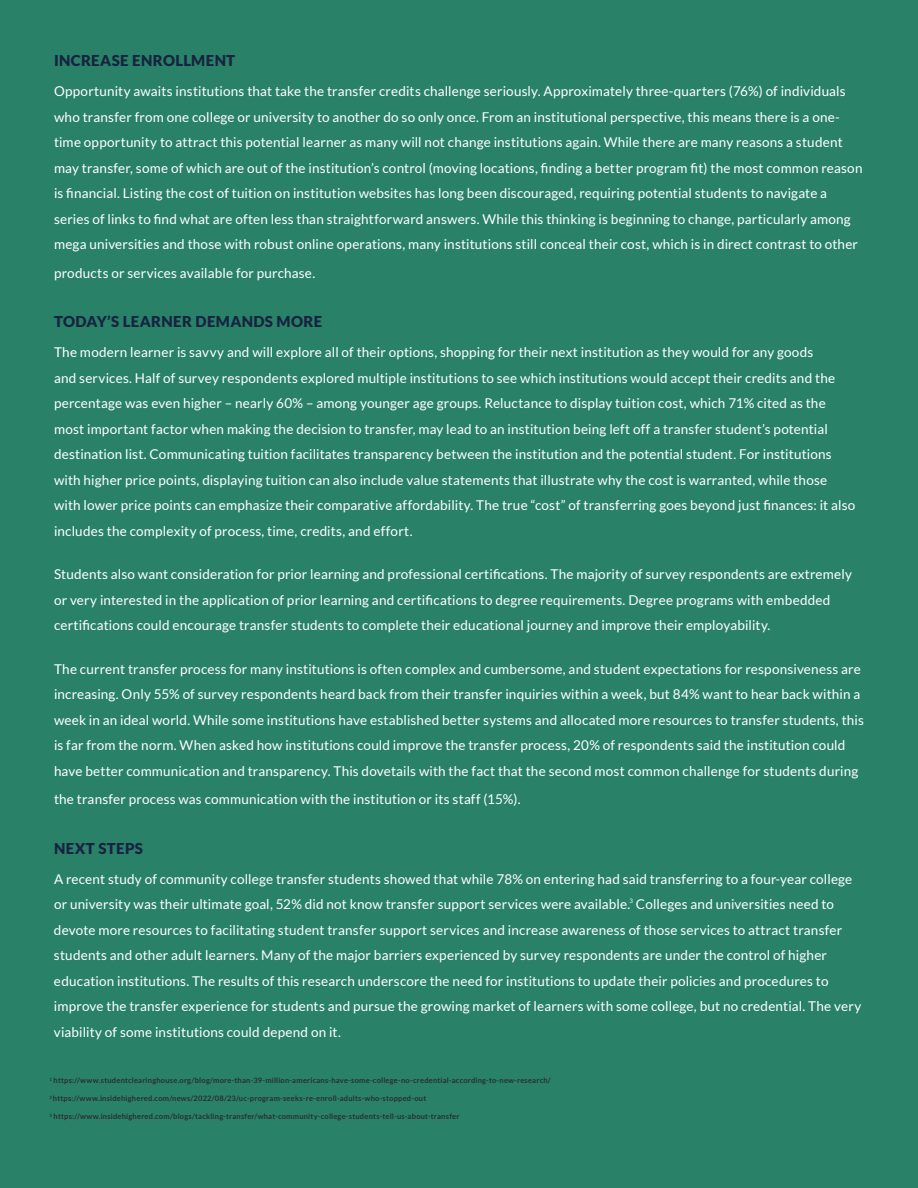
<style>
.page{position:relative;width:918px;height:1188px;background:#298268}
.page>*{position:absolute;margin:0;border:0;box-sizing:border-box;transform-origin:0 0}
.t1{font:900 15px "Lato";letter-spacing:.03em;color:#172340}
.t2{font:13.5px/25.5px "Lato";letter-spacing:.01em;color:#fff}
.t3{font:700 7.5px "Lato";letter-spacing:.03em;color:#2a2d2f}
.t4{font:6.15px "Lato";color:#fff}
</style>
<div class="page">
<p class="t1" style="left:54px;top:52px;width:183px">INCREASE ENROLLMENT</p>
<p class="t2" style="left:54px;top:78px;width:810px">Opportunity awaits institutions that take the transfer credits challenge seriously. Approximately three-quarters (76%) of individuals who transfer from one college or university to another do so only once. From an institutional perspective, this means there is a one&shy;time opportunity to attract this potential learner as many will not change institutions again. While there are many reasons a student may transfer, some of which are out of the institution’s control (moving locations, finding a better program fit) the most common reason is financial. Listing the cost of tuition on institution websites has long been discouraged, requiring potential students to navigate a series of links to find what are often less than straightforward answers. While this thinking is beginning to change, particularly among mega universities and those with robust online operations, many institutions still conceal their cost, which is in direct contrast to other</p>
<p class="t2" style="left:54px;top:260px;width:263px">products or services available for purchase.</p>
<p class="t1" style="left:54px;top:313px;width:270px">TODAY’S LEARNER DEMANDS MORE</p>
<p class="t2" style="left:54px;top:339px;width:803px">The modern learner is savvy and will explore all of their options, shopping for their next institution as they would for any goods<br>and services. Half of survey respondents explored multiple institutions to see which institutions would accept their credits and the percentage was even higher – nearly 60% – among younger age groups. Reluctance to display tuition cost, which 71% cited as the most important factor when making the decision to transfer, may lead to an institution being left off a transfer student’s potential destination list. Communicating tuition facilitates transparency between the institution and the potential student. For institutions with higher price points, displaying tuition can also include value statements that illustrate why the cost is warranted, while those with lower price points can emphasize their comparative affordability. The true “cost” of transferring goes beyond just finances: it also includes the complexity of process, time, credits, and effort.</p>
<p class="t2" style="left:54px;top:561px;width:799px">Students also want consideration for prior learning and professional certifications. The majority of survey respondents are extremely or very interested in the application of prior learning and certifications to degree requirements. Degree programs with embedded certifications could encourage transfer students to complete their educational journey and improve their employability.</p>
<p class="t2" style="left:54px;top:656px;width:811px">The current transfer process for many institutions is often complex and cumbersome, and student expectations for responsiveness are increasing. Only 55% of survey respondents heard back from their transfer inquiries within a week, but 84% want to hear back within a week in an ideal world. While some institutions have established better systems and allocated more resources to transfer students, this is far from the norm. When asked how institutions could improve the transfer process, 20% of respondents said the institution could have better communication and transparency. This dovetails with the fact that the second most common challenge for students during</p>
<p class="t2" style="left:54px;top:786px;width:468px">the transfer process was communication with the institution or its staff (15%).</p>
<p class="t1" style="left:54px;top:839px;width:91px">NEXT STEPS</p>
<p class="t2" style="left:54px;top:866px;width:800px">A recent study of community college transfer students showed that while 78% on entering had said transferring to a four-year college or university was their ultimate goal, 52% did not know transfer support services were available. Colleges and universities need to</p>
<p class="t4" style="left:630px;top:897px;width:5px">3</p>
<p class="t2" style="left:54px;top:917px;width:809px">devote more resources to facilitating student transfer support services and increase awareness of those services to attract transfer students and other adult learners. Many of the major barriers experienced by survey respondents are under the control of higher education institutions. The results of this research underscore the need for institutions to update their policies and procedures to improve the transfer experience for students and pursue the growing market of learners with some college, but no credential. The very viability of some institutions could depend on it.</p>
<p class="t3" style="left:50px;top:1076px;width:503px"><sup>1</sup> https://www.studentclearinghouse.org/blog/more-than-39-million-americans-have-some-college-no-credential-according-to-new-research/</p>
<p class="t3" style="left:50px;top:1094px;width:378px"><sup>2</sup> https://www.insidehighered.com/news/2022/08/23/uc-program-seeks-re-enroll-adults-who-stopped-out</p>
<p class="t3" style="left:50px;top:1112px;width:411px"><sup>3</sup> https://www.insidehighered.com/blogs/tackling-transfer/what-community-college-students-tell-us-about-transfer</p>
</div>
